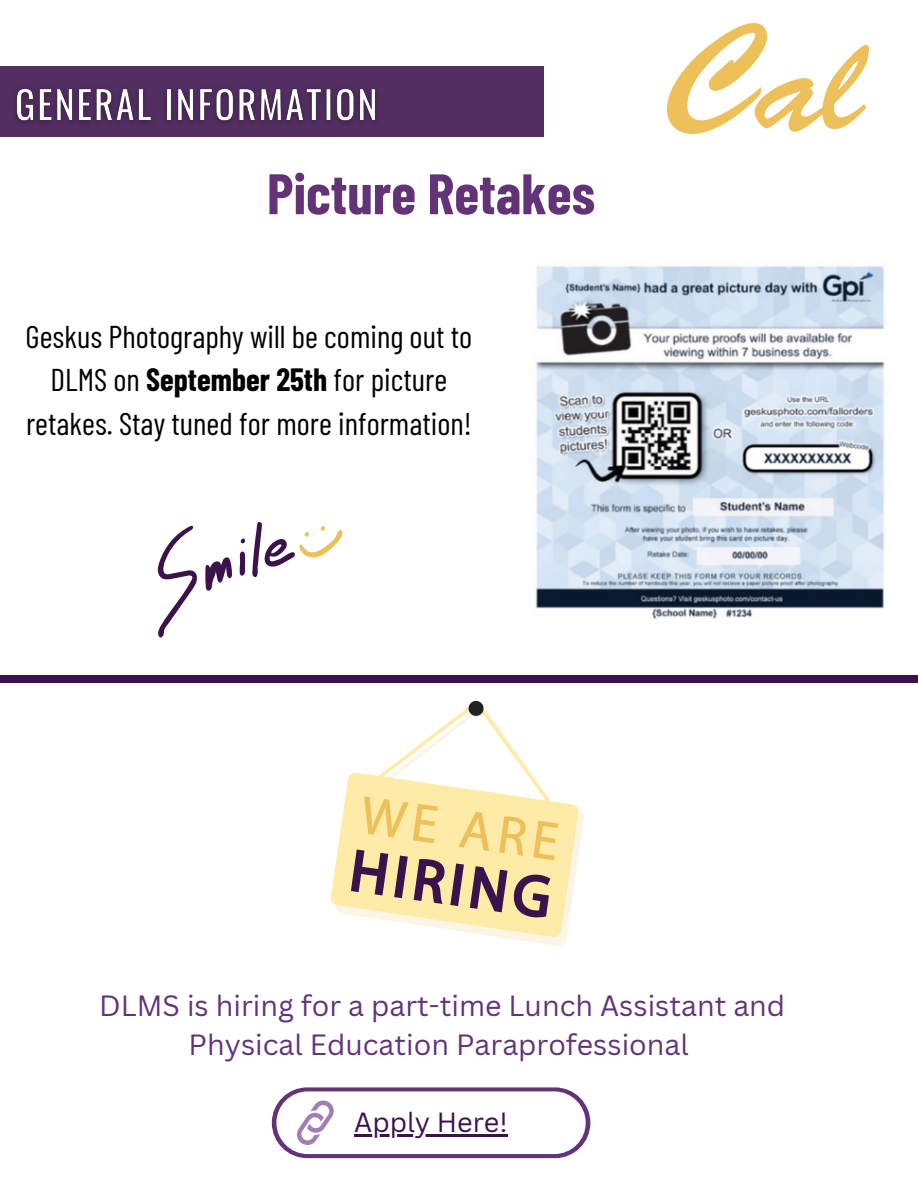
<style>
.page{position:relative;width:918px;height:1188px;background:#fff}
.page>*{position:absolute;margin:0;border:0;box-sizing:border-box;transform-origin:0 0}
.t1{font:700 57px "Barlow Condensed";color:#633377}
.t2{font:31.5px/43.8px "Barlow Condensed";color:#000;text-align:center}
.t3{font:28.5px/39.3px "Canva Sans";color:#633377;text-align:center}
.t4{font:27px "Canva Sans";color:#3b124c}
.s1{font-weight:700}
</style>
<div class="page">
<div style="left:0;top:66px;width:543px;height:70px;background:#522e61"></div>
<img style="left:16px;top:89px;width:360px;height:33px">
<img style="left:667px;top:23px;width:202px;height:110px">
<svg style="left:501px;top:811px;width:83px;height:135px"></svg>
<svg style="left:330px;top:701px;width:249px;height:236px"></svg>
<div style="left:272px;top:1087px;width:318px;height:71px;background:#633377;border-radius:35px"></div>
<div style="left:276px;top:1091px;width:310px;height:63px;background:#fff;border-radius:31px"></div>
<svg style="left:297px;top:1101px;width:37px;height:44px"></svg>
<img style="left:535px;top:266px;width:350px;height:352px">
<div style="left:0;top:676px;width:918px;height:7px;background:#3b124c"></div>
<svg style="left:157px;top:522px;width:186px;height:116px"></svg>
<hr style="left:354px;top:1135px;width:154px;height:2px;background:#3b124c">
<p class="t1" style="left:267px;top:157px;width:330px">Picture Retakes</p>
<h1 class="t2" style="left:26px;top:313px;width:448px">Geskus Photography will be coming out to<br>DLMS on <span class="s1">September 25th</span> for picture retakes. Stay tuned for more information!</h1>
<p class="t3" style="left:99px;top:985px;width:688px">DLMS is hiring for a part-time Lunch Assistant and<br>Physical Education Paraprofessional</p>
<h3 class="t4" style="left:354px;top:1104px;width:155px">Apply Here!</h3>
</div>
